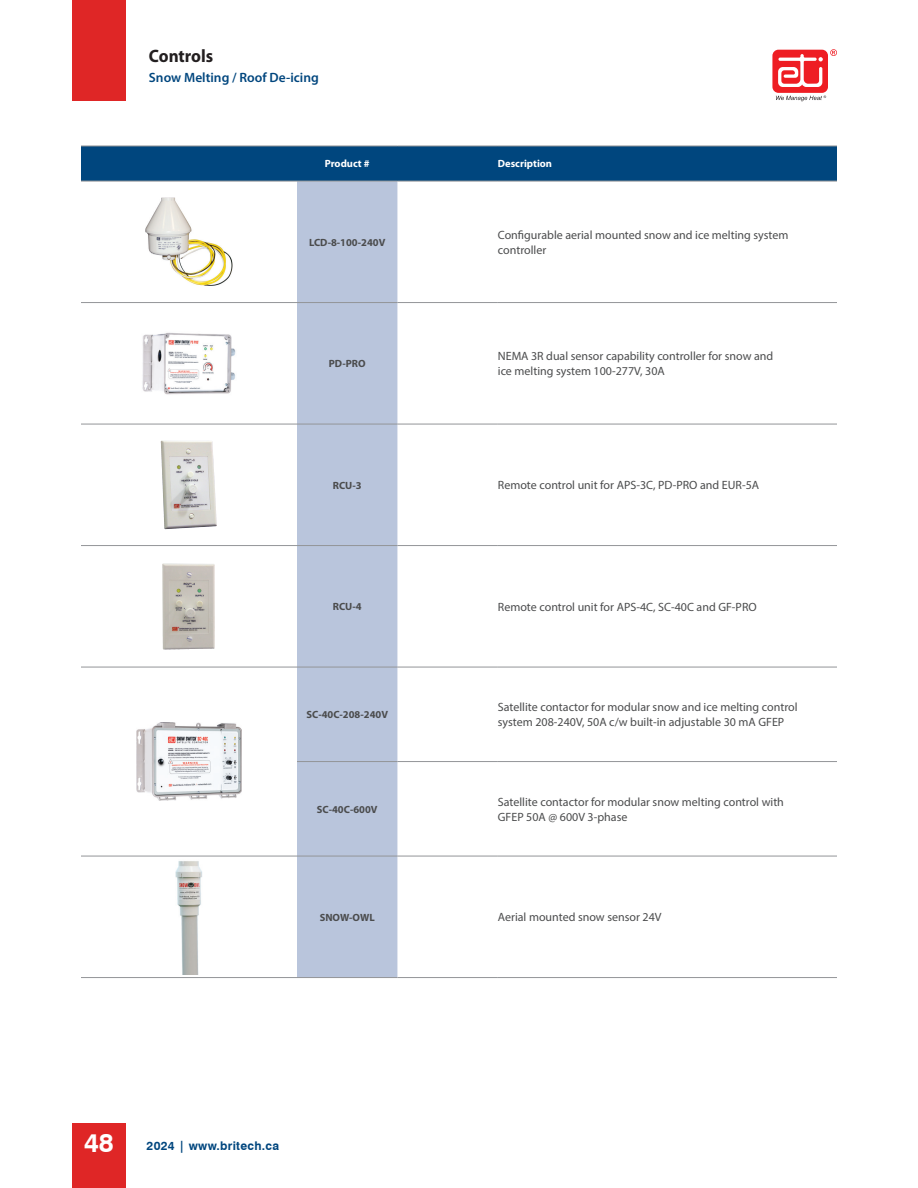
<style>
.page{position:relative;width:918px;height:1188px;background:#fff}
.page>*{position:absolute;margin:0;border:0;box-sizing:border-box;transform-origin:0 0}
.t1{font:700 26.25px "Swiss 721 BT";color:#fff}
.t2{font:700 18px "Myriad Pro";color:#231f20;scale:.95 1}
.t3{font:600 13.5px "Myriad Pro";color:#00467e}
.t4{font:12px/15px "Myriad Pro";color:#4b4c4d}
.t5{font:700 12px "Swiss 721 BT";letter-spacing:.025em;color:#00467e}
.t6{font:700 10.5px "Myriad Pro";color:#4b4c4d}
.t7{font:700 10.5px "Myriad Pro";color:#fff}
</style>
<div class="page">
<div style="left:72px;top:1123px;width:54px;height:65px;background:#df2626"></div>
<div style="left:72px;top:0;width:54px;height:101px;background:#df2626"></div>
<div style="left:81px;top:147px;width:756px;height:34px;background:#00467e"></div>
<div style="left:297px;top:182px;width:100px;height:795px;background:#b9c5dc"></div>
<hr style="left:81px;top:146px;width:216px;height:1px;background:#939598">
<hr style="left:297px;top:146px;width:100px;height:1px;background:#939598">
<hr style="left:397px;top:146px;width:101px;height:1px;background:#939598">
<hr style="left:498px;top:146px;width:339px;height:1px;background:#939598">
<hr style="left:81px;top:181px;width:216px;height:1px;background:#939598">
<hr style="left:297px;top:181px;width:100px;height:1px;background:#939598">
<hr style="left:397px;top:181px;width:101px;height:1px;background:#939598">
<hr style="left:498px;top:181px;width:339px;height:1px;background:#939598">
<hr style="left:81px;top:302px;width:216px;height:1px;background:#939598">
<hr style="left:297px;top:302px;width:100px;height:1px;background:#939598">
<hr style="left:397px;top:302px;width:101px;height:1px;background:#939598">
<hr style="left:498px;top:302px;width:339px;height:1px;background:#939598">
<hr style="left:81px;top:424px;width:216px;height:1px;background:#939598">
<hr style="left:297px;top:424px;width:100px;height:1px;background:#939598">
<hr style="left:397px;top:424px;width:101px;height:1px;background:#939598">
<hr style="left:498px;top:424px;width:339px;height:1px;background:#939598">
<hr style="left:81px;top:545px;width:216px;height:1px;background:#939598">
<hr style="left:297px;top:545px;width:100px;height:1px;background:#939598">
<hr style="left:397px;top:545px;width:101px;height:1px;background:#939598">
<hr style="left:498px;top:545px;width:339px;height:1px;background:#939598">
<hr style="left:81px;top:667px;width:216px;height:1px;background:#939598">
<hr style="left:297px;top:667px;width:100px;height:1px;background:#939598">
<hr style="left:397px;top:667px;width:101px;height:1px;background:#939598">
<hr style="left:498px;top:667px;width:339px;height:1px;background:#939598">
<hr style="left:297px;top:761px;width:100px;height:1px;background:#939598">
<hr style="left:397px;top:761px;width:101px;height:1px;background:#939598">
<hr style="left:498px;top:761px;width:339px;height:1px;background:#939598">
<hr style="left:81px;top:856px;width:216px;height:1px;background:#939598">
<hr style="left:297px;top:856px;width:100px;height:1px;background:#939598">
<hr style="left:397px;top:856px;width:101px;height:1px;background:#939598">
<hr style="left:498px;top:856px;width:339px;height:1px;background:#939598">
<hr style="left:81px;top:977px;width:216px;height:1px;background:#939598">
<hr style="left:297px;top:977px;width:100px;height:1px;background:#939598">
<hr style="left:397px;top:977px;width:101px;height:1px;background:#939598">
<hr style="left:498px;top:977px;width:339px;height:1px;background:#939598">
<img style="left:146px;top:198px;width:86px;height:88px">
<img style="left:142px;top:332px;width:94px;height:63px">
<img style="left:161px;top:441px;width:56px;height:88px">
<img style="left:162px;top:563px;width:53px;height:87px">
<img style="left:136px;top:723px;width:106px;height:77px">
<img style="left:175px;top:861px;width:27px;height:113px">
<svg style="left:772px;top:49px;width:65px;height:52px"></svg>
<h2 class="t2" style="left:149px;top:46px;width:69px">Controls</h2>
<p class="t3" style="left:149px;top:70px;width:171px">Snow Melting / Roof De-icing</p>
<p class="t7" style="left:325px;top:158px;width:47px">Product #</p>
<p class="t7" style="left:498px;top:158px;width:56px">Description</p>
<p class="t6" style="left:309px;top:236px;width:78px">LCD-8-100-240V</p>
<p class="t4" style="left:498px;top:227px;width:292px">Configurable aerial mounted snow and ice melting system controller</p>
<p class="t6" style="left:329px;top:358px;width:38px">PD-PRO</p>
<p class="t4" style="left:498px;top:349px;width:277px">NEMA 3R dual sensor capability controller for snow and ice melting system 100-277V, 30A</p>
<p class="t6" style="left:333px;top:479px;width:30px">RCU-3</p>
<p class="t4" style="left:498px;top:478px;width:263px">Remote control unit for APS-3C, PD-PRO and EUR-5A</p>
<p class="t6" style="left:333px;top:601px;width:30px">RCU-4</p>
<p class="t4" style="left:498px;top:599px;width:260px">Remote control unit for APS-4C, SC-40C and GF-PRO</p>
<p class="t6" style="left:306px;top:709px;width:83px">SC-40C-208-240V</p>
<p class="t4" style="left:498px;top:700px;width:301px">Satellite contactor for modular snow and ice melting control system 208-240V, 50A c/w built-in adjustable 30 mA GFEP</p>
<p class="t6" style="left:317px;top:803px;width:62px">SC-40C-600V</p>
<p class="t4" style="left:498px;top:794px;width:288px">Satellite contactor for modular snow melting control with<br>GFEP 50A @ 600V 3-phase</p>
<p class="t6" style="left:320px;top:911px;width:57px">SNOW-OWL</p>
<p class="t4" style="left:498px;top:910px;width:165px">Aerial mounted snow sensor 24V</p>
<h1 class="t1" style="left:84px;top:1127px;width:31px">48</h1>
<p class="t5" style="left:147px;top:1139px;width:134px">2024 | www.britech.ca</p>
</div>
